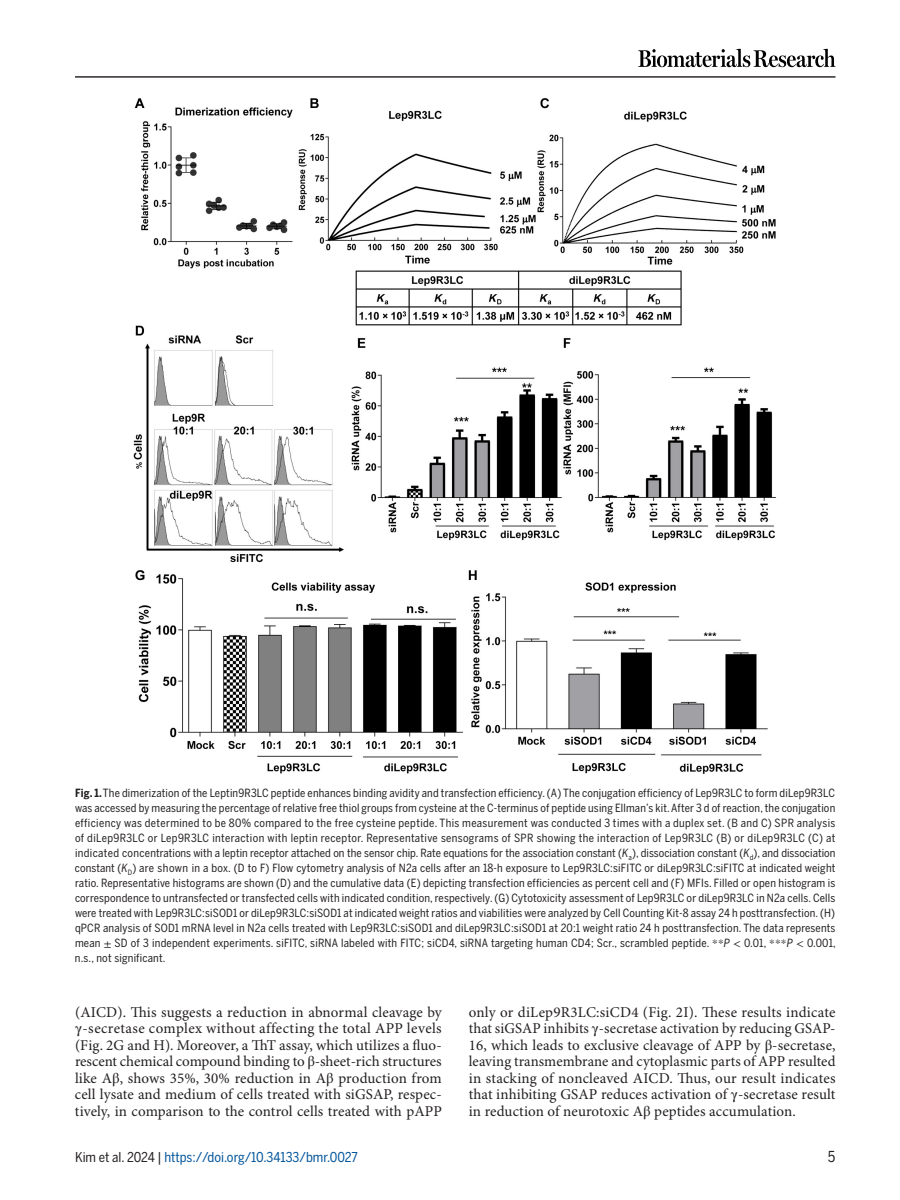
<style>
.page{position:relative;width:900px;height:1200px;background:#fff}
.page>*{position:absolute;margin:0;border:0;box-sizing:border-box;transform-origin:0 0}
.t1{font:15px/16.5px "Minion Pro";letter-spacing:.005em;color:#231f20;text-align:justify}
.t2{font:15px "Benton Sans Cond";color:#231f20}
.t3{font:13.5px "Benton Sans Cond";color:#00549b}
.t4{font:11.25px/15px "Benton Sans Cond";letter-spacing:.015em;color:#231f20;text-align:justify}
.s1{font-weight:700}
.s2{font-family:"Benton Sans Condensed";font-style:italic}
.s3{font-family:"STIX"}
.s4{color:#231f20}
</style>
<div class="page">
<hr style="left:75px;top:76px;width:761px;height:2px;background:#231f20">
<svg style="left:638px;top:49px;width:197px;height:18px"></svg>
<img style="left:134px;top:98px;width:642px;height:676px">
<p class="t4" style="left:75px;top:786px;width:762px"><span class="s1">Fig. 1.</span> The dimerization of the Leptin9R3LC peptide enhances binding avidity and transfection efficiency. (A) The conjugation efficiency of Lep9R3LC to form diLep9R3LC was accessed by measuring the percentage of relative free thiol groups from cysteine at the C-terminus of peptide using Ellman’s kit. After 3 d of reaction, the conjugation efficiency was determined to be 80% compared to the free cysteine peptide. This measurement was conducted 3 times with a duplex set. (B and C) SPR analysis of diLep9R3LC or Lep9R3LC interaction with leptin receptor. Representative sensograms of SPR showing the interaction of Lep9R3LC (B) or diLep9R3LC (C) at indicated concentrations with a leptin receptor attached on the sensor chip. Rate equations for the association constant (<span class="s2">K</span><sub>a</sub>), dissociation constant (<span class="s2">K</span><sub>d</sub>), and dissociation constant (<span class="s2">K</span><sub>D</sub>) are shown in a box. (D to F) Flow cytometry analysis of N2a cells after an 18-h exposure to Lep9R3LC:siFITC or diLep9R3LC:siFITC at indicated weight ratio. Representative histograms are shown (D) and the cumulative data (E) depicting transfection efficiencies as percent cell and (F) MFIs. Filled or open histogram is correspondence to untransfected or transfected cells with indicated condition, respectively. (G) Cytotoxicity assessment of Lep9R3LC or diLep9R3LC in N2a cells. Cells were treated with Lep9R3LC:siSOD1 or diLep9R3LC:siSOD1 at indicated weight ratios and viabilities were analyzed by Cell Counting Kit-8 assay 24 h posttransfection. (H) qPCR analysis of SOD1 mRNA level in N2a cells treated with Lep9R3LC:siSOD1 and diLep9R3LC:siSOD1 at 20:1 weight ratio 24 h posttransfection. The data represents mean <span class="s3">±</span> SD of 3 independent experiments. siFITC, siRNA labeled with FITC; siCD4, siRNA targeting human CD4; Scr., scrambled peptide. <span class="s3">**</span><span class="s2">P</span> <span class="s3">&lt;</span> 0.01, <span class="s3">***</span><span class="s2">P</span> <span class="s3">&lt;</span> 0.001, n.s., not significant.</p>
<p class="t1" style="left:75px;top:1004px;width:368px">(AICD). This suggests a reduction in abnormal cleavage by <span class="s3">γ</span>-secretase complex without affecting the total APP levels (Fig. 2G and H). Moreover, a ThT assay, which utilizes a fluo&shy;rescent chemical compound binding to <span class="s3">β</span>-sheet-rich structures like A<span class="s3">β</span>, shows 35%, 30% reduction in A<span class="s3">β</span> production from cell lysate and medium of cells treated with siGSAP, respec&shy;tively, in comparison to the control cells treated with pAPP</p>
<p class="t1" style="left:469px;top:1004px;width:368px">only or diLep9R3LC:siCD4 (Fig. 2I). These results indicate that siGSAP inhibits <span class="s3">γ</span>-secretase activation by reducing GSAP-16, which leads to exclusive cleavage of APP by <span class="s3">β</span>-secretase, leaving transmembrane and cytoplasmic parts of APP resulted in stacking of noncleaved AICD. Thus, our result indicates that inhibiting GSAP reduces activation of <span class="s3">γ</span>-secretase result in reduction of neurotoxic A<span class="s3">β</span> peptides accumulation.</p>
<p class="t3" style="left:75px;top:1149px;width:284px"><span class="s4">Kim et al. 2024 |</span> https://doi.org/10.34133/bmr.0027</p>
<h1 class="t2" style="left:828px;top:1147px;width:9px">5</h1>
</div>
